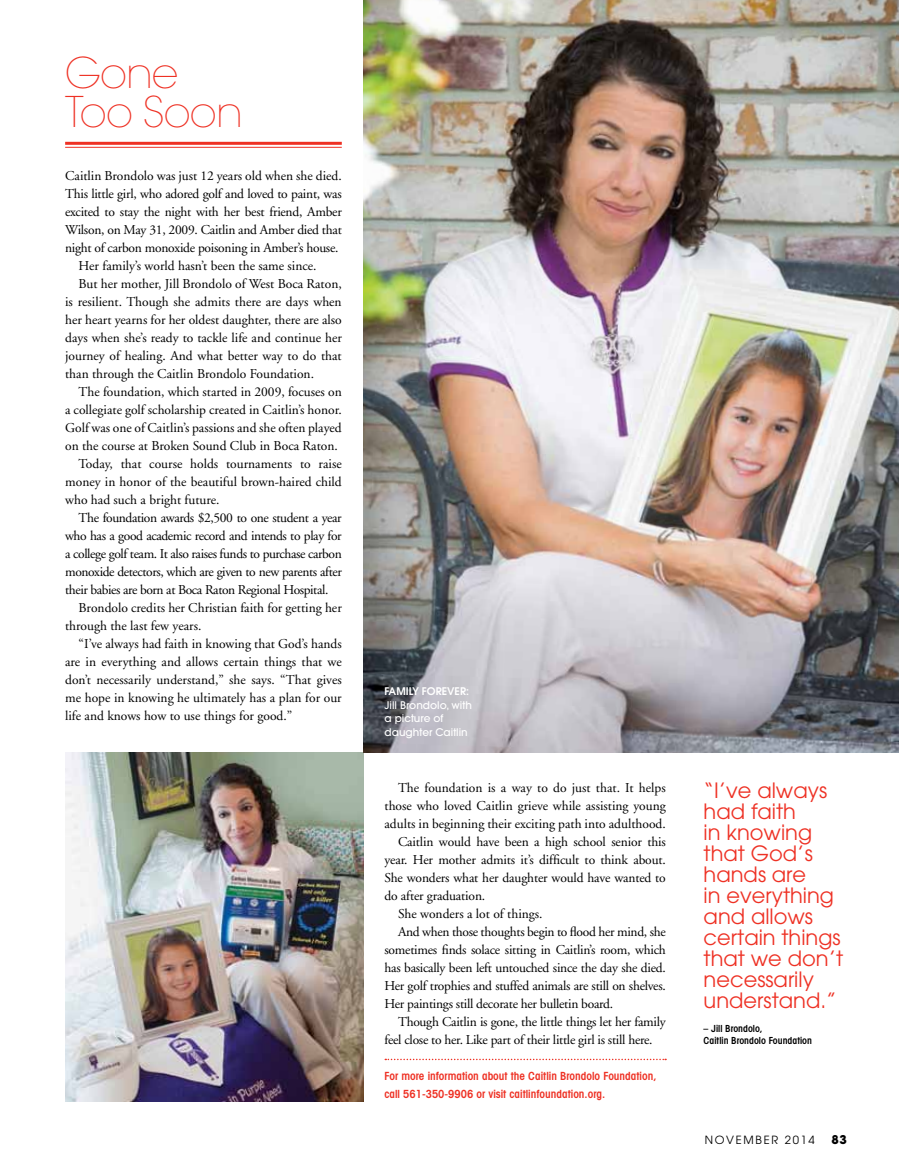
<style>
.page{position:relative;width:899px;height:1175px;background:#fff}
.page>*{position:absolute;margin:0;border:0;box-sizing:border-box;transform-origin:0 0}
.t1{font:200 42px/39px "Avant Garde";letter-spacing:-.02em;color:#ee3124}
.t2{font:21px/21px "Avant Garde";color:#ee3124}
.t3{font:13.5px "Adobe Garamond";color:#000}
.t4{font:13.5px "Adobe Garamond";letter-spacing:-.02em;color:#000}
.t5{font:13.5px "Adobe Garamond";letter-spacing:-.03em;color:#000}
.t6{font:700 12px "Avant Garde";color:#000}
.t7{font:600 condensed 11.25px/18px "Avant Garde";color:#ee3124}
.t8{font:11.25px "Avant Garde";letter-spacing:.15em;color:#000}
.t9{font:500 10.5px/13.5px "Avant Garde";color:#fff}
.t10{font:600 10.5px "Avant Garde";color:#fff}
.t11{font:600 condensed 9.75px/12px "Avant Garde";color:#000}
</style>
<div class="page">
<img style="left:65px;top:752px;width:298px;height:349px">
<img style="left:363px;top:0;width:536px;height:752px">
<svg style="left:385px;top:1058px;width:281px;height:2px"></svg>
<hr style="left:65px;top:142px;width:277px;height:3px;background:#ee3124">
<hr style="left:65px;top:147px;width:277px;height:1px;background:#ee3124">
<h1 class="t1" style="left:65px;top:54px;width:179px">Gone<br>Too Soon</h1>
<p class="t3" style="left:65px;top:169px;width:278px">Caitlin Brondolo was just 12 years old when she died.</p>
<p class="t4" style="left:65px;top:187px;width:278px">This little girl, who adored golf and loved to paint, was</p>
<p class="t4" style="left:65px;top:205px;width:278px">excited to stay the night with her best friend, Amber</p>
<p class="t4" style="left:65px;top:222px;width:278px">Wilson, on May 31, 2009. Caitlin and Amber died that</p>
<p class="t4" style="left:65px;top:240px;width:275px">night of carbon monoxide poisoning in Amber’s house.</p>
<p class="t3" style="left:79px;top:258px;width:239px">Her family’s world hasn’t been the same since.</p>
<p class="t3" style="left:79px;top:276px;width:265px">But her mother, Jill Brondolo of West Boca Raton,</p>
<p class="t3" style="left:65px;top:294px;width:278px">is resilient. Though she admits there are days when</p>
<p class="t3" style="left:65px;top:312px;width:278px">her heart yearns for her oldest daughter, there are also</p>
<p class="t3" style="left:65px;top:330px;width:278px">days when she’s ready to tackle life and continue her</p>
<p class="t3" style="left:65px;top:348px;width:278px">journey of healing. And what better way to do that</p>
<p class="t3" style="left:65px;top:366px;width:250px">than through the Caitlin Brondolo Foundation.</p>
<p class="t3" style="left:79px;top:384px;width:265px">The foundation, which started in 2009, focuses on</p>
<p class="t3" style="left:65px;top:402px;width:278px">a collegiate golf scholarship created in Caitlin’s honor.</p>
<p class="t3" style="left:65px;top:420px;width:278px">Golf was one of Caitlin’s passions and she often played</p>
<p class="t3" style="left:65px;top:438px;width:274px">on the course at Broken Sound Club in Boca Raton.</p>
<p class="t3" style="left:79px;top:456px;width:265px">Today, that course holds tournaments to raise</p>
<p class="t3" style="left:65px;top:474px;width:278px">money in honor of the beautiful brown-haired child</p>
<p class="t3" style="left:65px;top:492px;width:156px">who had such a bright future.</p>
<p class="t5" style="left:79px;top:510px;width:265px">The foundation awards $2,500 to one student a year</p>
<p class="t5" style="left:65px;top:528px;width:278px">who has a good academic record and intends to play for</p>
<p class="t5" style="left:65px;top:546px;width:278px">a college golf team. It also raises funds to purchase carbon</p>
<p class="t5" style="left:65px;top:564px;width:278px">monoxide detectors, which are given to new parents after</p>
<p class="t5" style="left:65px;top:582px;width:265px">their babies are born at Boca Raton Regional Hospital.</p>
<p class="t3" style="left:79px;top:600px;width:265px">Brondolo credits her Christian faith for getting her</p>
<p class="t3" style="left:65px;top:618px;width:138px">through the last few years.</p>
<p class="t3" style="left:79px;top:636px;width:265px">“I’ve always had faith in knowing that God’s hands</p>
<p class="t3" style="left:65px;top:654px;width:278px">are in everything and allows certain things that we</p>
<p class="t3" style="left:65px;top:672px;width:278px">don’t necessarily understand,” she says. “That gives</p>
<p class="t3" style="left:65px;top:690px;width:278px">me hope in knowing he ultimately has a plan for our</p>
<p class="t3" style="left:65px;top:708px;width:229px">life and knows how to use things for good.”</p>
<p class="t10" style="left:384px;top:684px;width:86px">FAMILY FOREVER:</p>
<p class="t9" style="left:384px;top:698px;width:89px">Jill Brondolo, with a picture of daughter Caitlin</p>
<p class="t3" style="left:398px;top:781px;width:269px">The foundation is a way to do just that. It helps</p>
<p class="t3" style="left:384px;top:799px;width:283px">those who loved Caitlin grieve while assisting young</p>
<p class="t3" style="left:384px;top:817px;width:283px">adults in beginning their exciting path into adulthood.</p>
<p class="t3" style="left:398px;top:834px;width:269px">Caitlin would have been a high school senior this</p>
<p class="t3" style="left:384px;top:852px;width:283px">year. Her mother admits it’s difficult to think about.</p>
<p class="t3" style="left:384px;top:870px;width:283px">She wonders what her daughter would have wanted to</p>
<p class="t3" style="left:384px;top:888px;width:102px">do after graduation.</p>
<p class="t3" style="left:398px;top:906px;width:146px">She wonders a lot of things.</p>
<p class="t4" style="left:398px;top:924px;width:269px">And when those thoughts begin to flood her mind, she</p>
<p class="t4" style="left:384px;top:942px;width:283px">sometimes finds solace sitting in Caitlin’s room, which</p>
<p class="t4" style="left:384px;top:960px;width:283px">has basically been left untouched since the day she died.</p>
<p class="t4" style="left:384px;top:978px;width:283px">Her golf trophies and stuffed animals are still on shelves.</p>
<p class="t4" style="left:384px;top:996px;width:230px">Her paintings still decorate her bulletin board.</p>
<p class="t4" style="left:398px;top:1014px;width:269px">Though Caitlin is gone, the little things let her family</p>
<p class="t4" style="left:384px;top:1032px;width:270px">feel close to her. Like part of their little girl is still here.</p>
<p class="t7" style="left:384px;top:1067px;width:273px">For more information about the Caitlin Brondolo Foundation, call 561-350-9906 or visit caitlinfoundation.org.</p>
<h2 class="t2" style="left:704px;top:779px;width:141px">“I’ve always had faith<br>in knowing that God’s hands are<br>in everything and allows certain things that we don’t necessarily understand.”</h2>
<p class="t11" style="left:704px;top:1022px;width:110px">– Jill Brondolo,<br>Caitlin Brondolo Foundation</p>
<p class="t8" style="left:705px;top:1133px;width:111px">November 2014</p>
<p class="t6" style="left:832px;top:1131px;width:17px">83</p>
</div>
